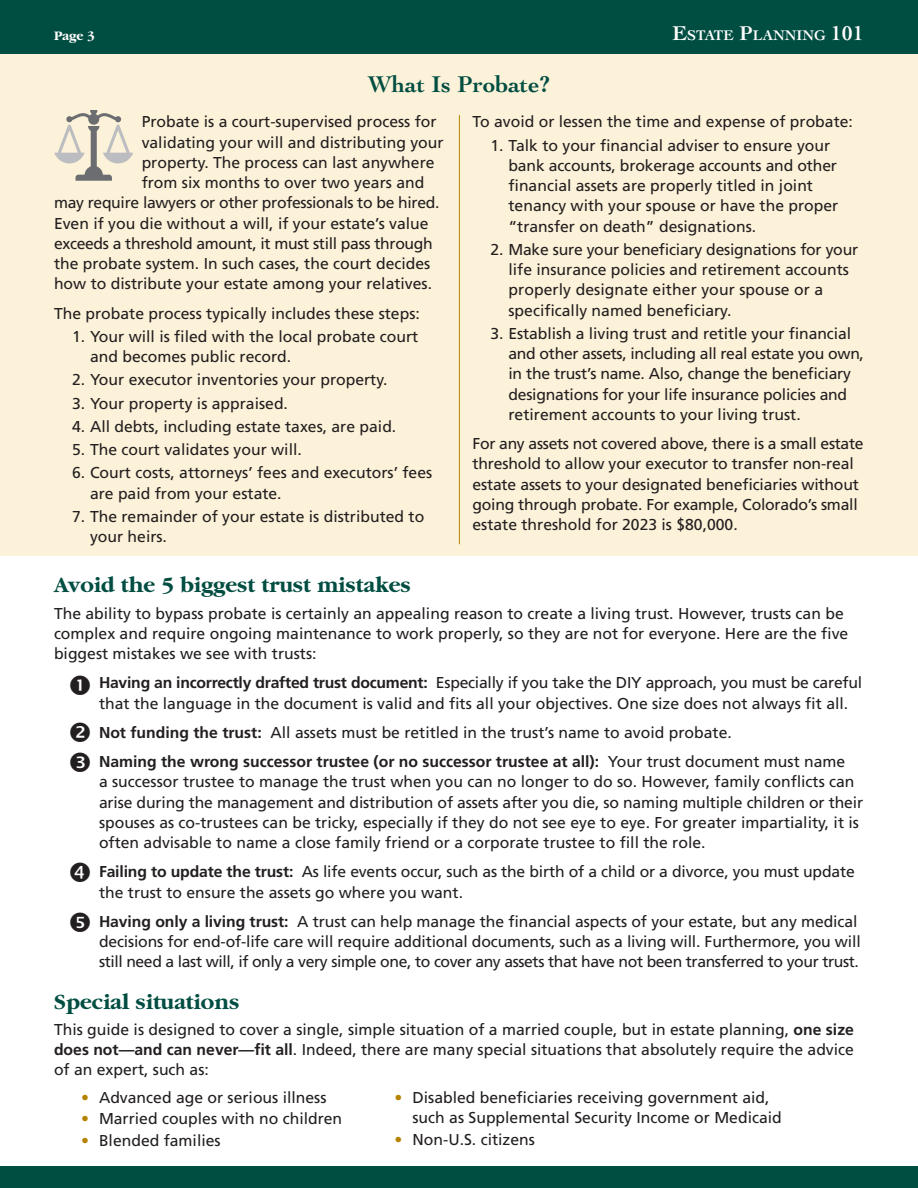
<style>
.page{position:relative;width:918px;height:1188px;background:#fff}
.page>*{position:absolute;margin:0;border:0;box-sizing:border-box;transform-origin:0 0}
.Body_Text{font:700 24px "Cochin LT Std";color:#004d41}
.Headline_1{font:700 22.5px "Garamond";color:#004d41}
.Body_Text-2{font:15.75px/20.2px "Frutiger";color:#231f20}
.Indent_text{font:15.75px/20.2px "Frutiger";color:#231f20}
.Body_Text-3{font:15.75px "Frutiger";letter-spacing:-.02em;color:#231f20}
.t1{font:700 14.7px "Cochin LT Std";color:#fff}
.Body_Text-4{font:700 13.5px "Garamond";color:#fff}
.s1{font-size:21px}
.s2{font-weight:700}
.s3{color:#b48300}
</style>
<div class="page">
<div style="left:0;top:38px;width:918px;height:518px;background:#fcf2d9"></div>
<div style="left:0;top:1166px;width:918px;height:22px;background:#004d41"></div>
<div style="left:0;top:0;width:918px;height:54px;background:#004d41"></div>
<hr style="left:459px;top:115px;width:1px;height:429px;background:#b48300">
<svg style="left:54px;top:110px;width:79px;height:71px"></svg>
<p class="Body_Text-4" style="left:54px;top:28px;width:42px">Page 3</p>
<p class="t1" style="left:672px;top:26px;width:193px"><span class="s1">E</span>STATE <span class="s1">P</span>LANNING <span class="s1">101</span></p>
<p class="Body_Text" style="left:368px;top:70px;width:184px">What Is Probate?</p>
<p class="Body_Text-2" style="left:142px;top:112px;width:296px">Probate is a court-supervised process for</p>
<p class="Body_Text-2" style="left:142px;top:132px;width:303px">validating your will and distributing your</p>
<p class="Body_Text-2" style="left:142px;top:152px;width:294px">property. The process can last anywhere</p>
<p class="Body_Text-2" style="left:142px;top:172px;width:284px">from six months to over two years and</p>
<p class="Body_Text-3" style="left:54px;top:194px;width:387px">may require lawyers or other professionals to be hired.</p>
<p class="Body_Text-2" style="left:54px;top:213px;width:376px">Even if you die without a will, if your estate’s value</p>
<p class="Body_Text-3" style="left:54px;top:234px;width:380px">exceeds a threshold amount, it must still pass through</p>
<p class="Body_Text-2" style="left:54px;top:253px;width:378px">the probate system. In such cases, the court decides</p>
<p class="Body_Text-2" style="left:54px;top:274px;width:380px">how to distribute your estate among your relatives.</p>
<p class="Body_Text-2" style="left:54px;top:303px;width:367px">The probate process typically includes these steps:</p>
<p class="Body_Text-2" style="left:90px;top:326px;width:330px;text-indent:-18px">1. Your will is filed with the local probate court and becomes public record.</p>
<p class="Body_Text-2" style="left:72px;top:370px;width:317px">2. Your executor inventories your property.</p>
<p class="Body_Text-2" style="left:72px;top:393px;width:218px">3. Your property is appraised.</p>
<p class="Body_Text-2" style="left:72px;top:416px;width:326px">4. All debts, including estate taxes, are paid.</p>
<p class="Body_Text-2" style="left:72px;top:439px;width:231px">5. The court validates your will.</p>
<p class="Body_Text-2" style="left:90px;top:463px;width:344px;text-indent:-18px">6. Court costs, attorneys’ fees and executors’ fees are paid from your estate.</p>
<p class="Body_Text-2" style="left:90px;top:506px;width:336px;text-indent:-18px">7. The remainder of your estate is distributed to your heirs.</p>
<p class="Body_Text-2" style="left:472px;top:112px;width:382px">To avoid or lessen the time and expense of probate:</p>
<p class="Body_Text-2" style="left:508px;top:135px;width:331px;text-indent:-18px">1. Talk to your financial adviser to ensure your bank accounts, brokerage accounts and other financial assets are properly titled in joint tenancy with your spouse or have the proper “transfer on death” designations.</p>
<p class="Body_Text-2" style="left:508px;top:239px;width:351px;text-indent:-18px">2. Make sure your beneficiary designations for your life insurance policies and retirement accounts properly designate either your spouse or a specifically named beneficiary.</p>
<p class="Body_Text-2" style="left:508px;top:323px;width:357px;text-indent:-18px">3. Establish a living trust and retitle your financial and other assets, including all real estate you own, in the trust’s name. Also, change the beneficiary designations for your life insurance policies and retirement accounts to your living trust.</p>
<p class="Body_Text-2" style="left:472px;top:433px;width:393px">For any assets not covered above, there is a small estate threshold to allow your executor to transfer non-real estate assets to your designated beneficiaries without going through probate. For example, Colorado’s small estate threshold for 2023 is $80,000.</p>
<p class="Headline_1" style="left:54px;top:573px;width:358px">Avoid the 5 biggest trust mistakes</p>
<p class="Body_Text-2" style="left:54px;top:603px;width:796px">The ability to bypass probate is certainly an appealing reason to create a living trust. However, trusts can be complex and require ongoing maintenance to work properly, so they are not for everyone. Here are the five biggest mistakes we see with trusts:</p>
<p class="Indent_text" style="left:99px;top:673px;width:765px"><span class="s2">Having an incorrectly drafted trust document:</span> Especially if you take the DIY approach, you must be careful that the language in the document is valid and fits all your objectives. One size does not always fit all.</p>
<p class="Indent_text" style="left:99px;top:722px;width:634px"><span class="s2">Not funding the trust:</span> All assets must be retitled in the trust’s name to avoid probate.</p>
<p class="Indent_text" style="left:99px;top:751px;width:766px"><span class="s2">Naming the wrong successor trustee (or no successor trustee at all):</span> Your trust document must name<br>a successor trustee to manage the trust when you can no longer to do so. However, family conflicts can arise during the management and distribution of assets after you die, so naming multiple children or their spouses as co-trustees can be tricky, especially if they do not see eye to eye. For greater impartiality, it is often advisable to name a close family friend or a corporate trustee to fill the role.</p>
<p class="Indent_text" style="left:99px;top:862px;width:757px"><span class="s2">Failing to update the trust:</span> As life events occur, such as the birth of a child or a divorce, you must update the trust to ensure the assets go where you want.</p>
<p class="Indent_text" style="left:99px;top:911px;width:763px"><span class="s2">Having only a living trust:</span> A trust can help manage the financial aspects of your estate, but any medical decisions for end-of-life care will require additional documents, such as a living will. Furthermore, you will still need a last will, if only a very simple one, to cover any assets that have not been transferred to your trust.</p>
<p class="Headline_1" style="left:54px;top:989px;width:187px">Special situations</p>
<p class="Body_Text-2" style="left:54px;top:1019px;width:801px;text-align:justify">This guide is designed to cover a single, simple situation of a married couple, but in estate planning, <span class="s2">one size does not—and can never—fit all</span>. Indeed, there are many special situations that absolutely require the advice of an expert, such as:</p>
<p class="Indent_text" style="left:81px;top:1087px;width:247px"><span class="s3">•</span> Advanced age or serious illness</p>
<p class="Indent_text" style="left:81px;top:1109px;width:263px"><span class="s3">•</span> Married couples with no children</p>
<p class="Indent_text" style="left:81px;top:1130px;width:141px"><span class="s3">•</span> Blended families</p>
<p class="Indent_text" style="left:412px;top:1087px;width:371px;text-indent:-18px"><span class="s3">•</span> Disabled beneficiaries receiving government aid, such as Supplemental Security Income or Medicaid</p>
<p class="Indent_text" style="left:394px;top:1129px;width:142px"><span class="s3">•</span> Non-U.S. citizens</p>
</div>
